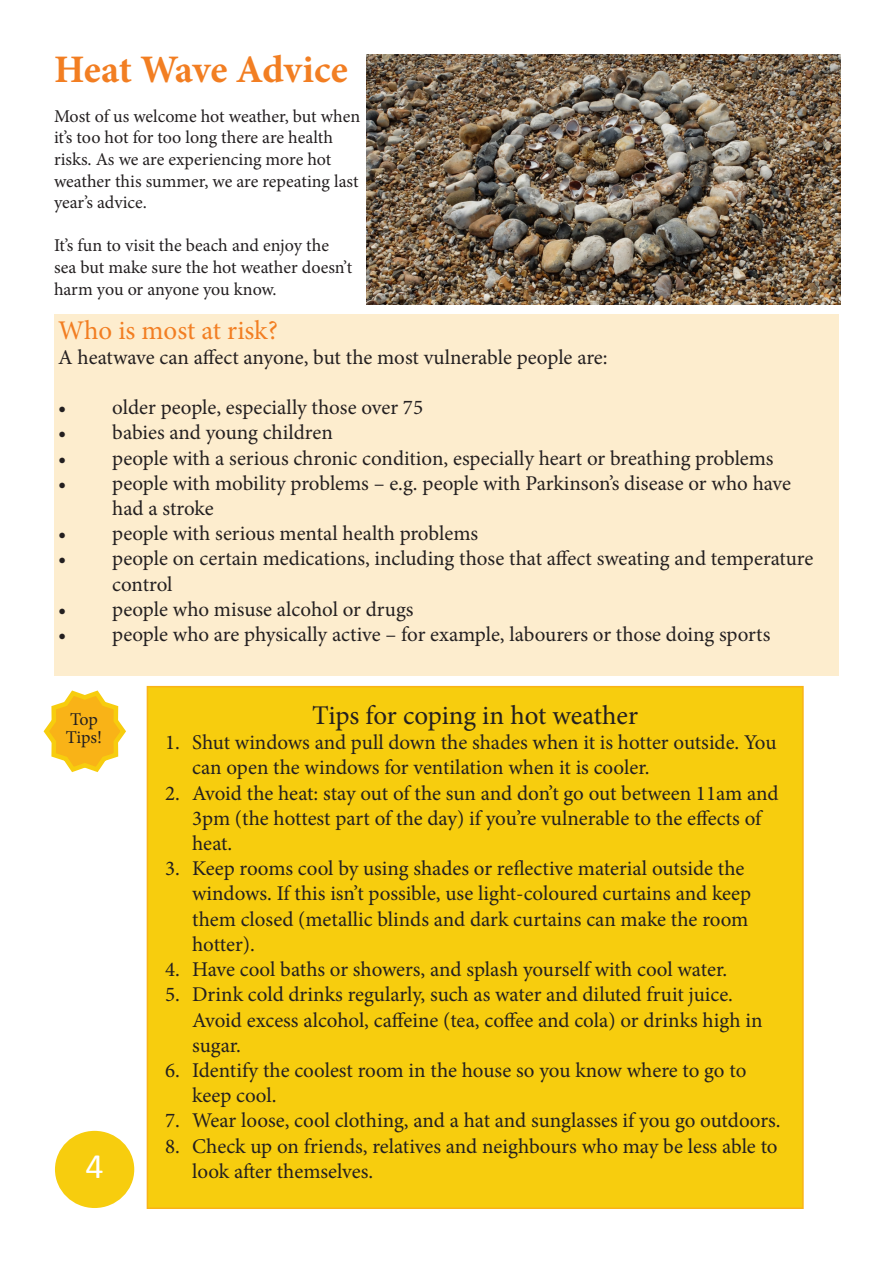
<style>
.page{position:relative;width:893px;height:1263px;background:#fff}
.page>*{position:absolute;margin:0;border:0;box-sizing:border-box;transform-origin:0 0}
.t1{font:700 39px "Minion Pro";letter-spacing:-.005em;color:#f27e22}
.t2{font:36px "Calibri";color:#fff}
.t3{font:27px "Minion Pro";letter-spacing:-.01em;color:#231f20}
.t4{font:27px "Minion Pro";letter-spacing:-.005em;color:#f27e22}
.t5{font:21px/25.2px "Minion Pro";color:#231f20}
.t6{font:18px/21.6px "Minion Pro";letter-spacing:-.005em;color:#231f20}
</style>
<div class="page">
<div style="left:55px;top:1131px;width:79px;height:77px;background:#f7cd0e;border-radius:50%"></div>
<div style="left:54px;top:315px;width:785px;height:361px;background:#fdedce"></div>
<div style="left:147px;top:687px;width:656px;height:521px;background:#f7cd0e"></div>
<div style="left:147px;top:686px;width:657px;height:523px;border:2px solid #f9b317"></div>
<img style="left:366px;top:54px;width:474px;height:250px">
<svg style="left:43px;top:690px;width:83px;height:82px"></svg>
<p class="t1" style="left:54px;top:42px;width:295px">Heat Wave Advice</p>
<p class="t6" style="left:54px;top:105px;width:308px">Most of us welcome hot weather, but when it’s too hot for too long there are health risks. As we are experiencing more hot weather this summer, we are repeating last year’s advice.</p>
<p class="t6" style="left:54px;top:235px;width:300px">It’s fun to visit the beach and enjoy the sea but make sure the hot weather doesn’t harm you or anyone you know.</p>
<p class="t4" style="left:58px;top:312px;width:221px">Who is most at risk?</p>
<p class="t5" style="left:58px;top:345px;width:551px">A heatwave can affect anyone, but the most vulnerable people are:</p>
<p class="t5" style="left:58px;top:395px;width:366px">• older people, especially those over 75</p>
<p class="t5" style="left:58px;top:420px;width:276px">• babies and young children</p>
<p class="t5" style="left:58px;top:445px;width:717px">• people with a serious chronic condition, especially heart or breathing problems</p>
<p class="t5" style="left:112px;top:471px;width:680px;text-indent:-54px">• people with mobility problems – e.g. people with Parkinson’s disease or who have had a stroke</p>
<p class="t5" style="left:58px;top:521px;width:421px">• people with serious mental health problems</p>
<p class="t5" style="left:112px;top:546px;width:703px;text-indent:-54px">• people on certain medications, including those that affect sweating and temperature control</p>
<p class="t5" style="left:58px;top:597px;width:357px">• people who misuse alcohol or drugs</p>
<p class="t5" style="left:58px;top:622px;width:714px">• people who are physically active – for example, labourers or those doing sports</p>
<p class="t6" style="left:70px;top:708px;width:29px">Top</p>
<p class="t6" style="left:66px;top:726px;width:38px">Tips!</p>
<h2 class="t2" style="left:85px;top:1143px;width:20px">4</h2>
<p class="t3" style="left:312px;top:697px;width:327px">Tips for coping in hot weather</p>
<p class="t5" style="left:192px;top:730px;width:586px;text-indent:-27px">1. Shut windows and pull down the shades when it is hotter outside. You can open the windows for ventilation when it is cooler.</p>
<p class="t5" style="left:192px;top:780px;width:588px;text-indent:-27px">2. Avoid the heat: stay out of the sun and don’t go out between 11am and<br>3pm (the hottest part of the day) if you’re vulnerable to the effects of heat.</p>
<p class="t5" style="left:192px;top:856px;width:560px;text-indent:-27px">3. Keep rooms cool by using shades or reflective material outside the windows. If this isn’t possible, use light-coloured curtains and keep them closed (metallic blinds and dark curtains can make the room hotter).</p>
<p class="t5" style="left:165px;top:957px;width:564px">4. Have cool baths or showers, and splash yourself with cool water.</p>
<p class="t5" style="left:192px;top:982px;width:572px;text-indent:-27px">5. Drink cold drinks regularly, such as water and diluted fruit juice.<br>Avoid excess alcohol, caffeine (tea, coffee and cola) or drinks high in sugar.</p>
<p class="t5" style="left:192px;top:1058px;width:556px;text-indent:-27px">6. Identify the coolest room in the house so you know where to go to keep cool.</p>
<p class="t5" style="left:165px;top:1108px;width:617px">7. Wear loose, cool clothing, and a hat and sunglasses if you go outdoors.</p>
<p class="t5" style="left:192px;top:1133px;width:587px;text-indent:-27px">8. Check up on friends, relatives and neighbours who may be less able to look after themselves.</p>
</div>
